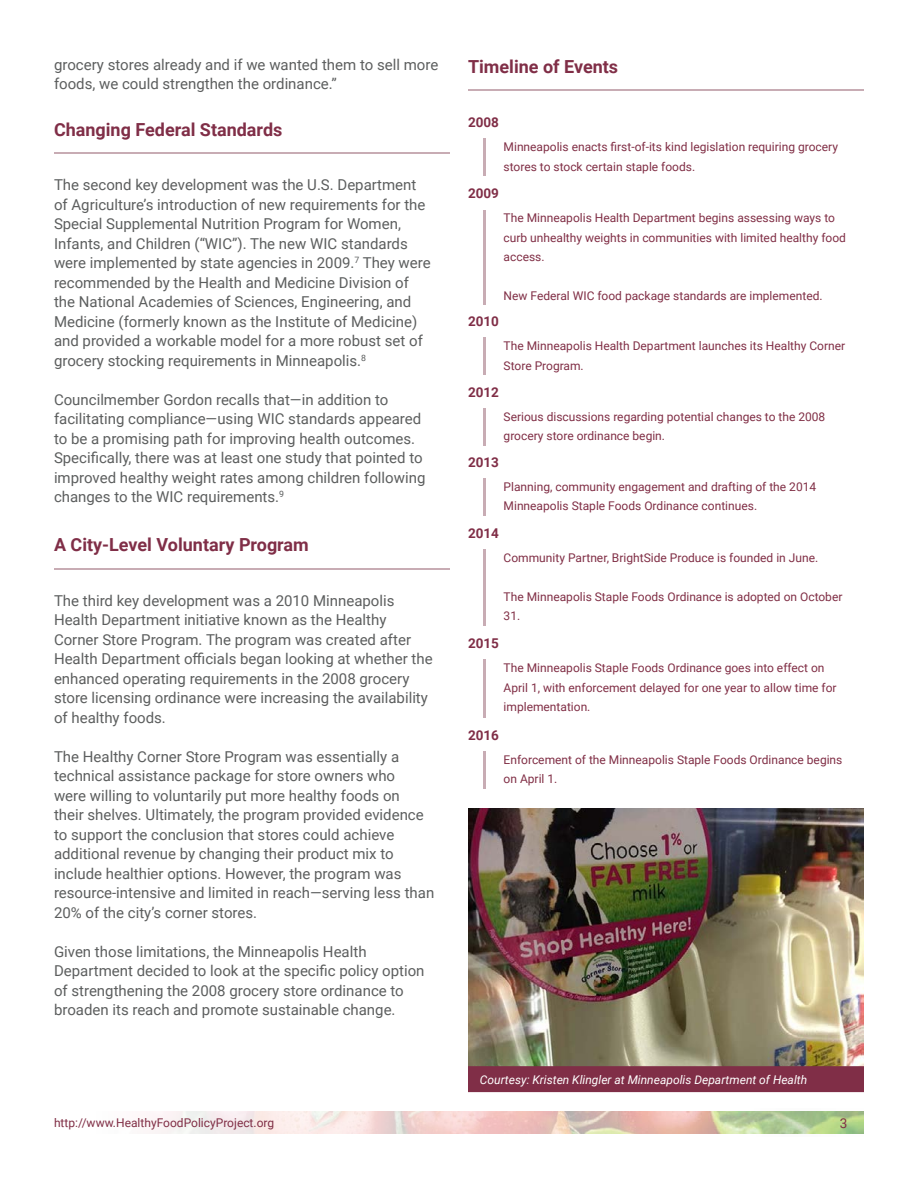
<style>
.page{position:relative;width:918px;height:1188px;background:#fff}
.page>*{position:absolute;margin:0;border:0;box-sizing:border-box;transform-origin:0 0}
.t1{font:700 18px "Roboto";color:#802e47}
.t2{font:15px/19.5px "Roboto";color:#5c5e5e}
.t3{font:700 13.5px "Roboto";color:#802e47}
.t4{font:13.5px "Roboto";color:#802e45}
.t5{font:12px/19.5px "Roboto";color:#802e45}
.t6{font:italic 12px "Roboto";color:#fff}
</style>
<div class="page">
<svg style="left:155px;top:1111px;width:709px;height:23px"></svg>
<hr style="left:54px;top:152px;width:396px;height:2px;background:#c8acb4">
<hr style="left:468px;top:89px;width:396px;height:2px;background:#c8acb4">
<hr style="left:483px;top:549px;width:3px;height:77px;background:#c8acb4">
<hr style="left:483px;top:751px;width:3px;height:38px;background:#c8acb4">
<hr style="left:54px;top:568px;width:396px;height:2px;background:#c8acb4">
<hr style="left:483px;top:139px;width:3px;height:37px;background:#c8acb4">
<hr style="left:483px;top:210px;width:3px;height:94px;background:#c8acb4">
<hr style="left:483px;top:338px;width:3px;height:37px;background:#c8acb4">
<hr style="left:483px;top:408px;width:3px;height:38px;background:#c8acb4">
<hr style="left:483px;top:478px;width:3px;height:37px;background:#c8acb4">
<hr style="left:483px;top:660px;width:3px;height:58px;background:#c8acb4">
<img style="left:468px;top:808px;width:396px;height:258px">
<div style="left:468px;top:1066px;width:396px;height:26px;background:#802e47;border:2px solid #802e47"></div>
<p class="t2" style="left:54px;top:54px;width:386px">grocery stores already and if we wanted them to sell more foods, we could strengthen the ordinance.”</p>
<p class="t1" style="left:54px;top:117px;width:230px">Changing Federal Standards</p>
<p class="t2" style="left:54px;top:175px;width:378px">The second key development was the U.S. Department of Agriculture’s introduction of new requirements for the Special Supplemental Nutrition Program for Women, Infants, and Children (“WIC”). The new WIC standards were implemented by state agencies in 2009.<sup>7</sup> They were recommended by the Health and Medicine Division of the National Academies of Sciences, Engineering, and Medicine (formerly known as the Institute of Medicine) and provided a workable model for a more robust set of grocery stocking requirements in Minneapolis.<sup>8</sup></p>
<p class="t2" style="left:54px;top:389px;width:373px">Councilmember Gordon recalls that—in addition to facilitating compliance—using WIC standards appeared to be a promising path for improving health outcomes.<br>Specifically, there was at least one study that pointed to improved healthy weight rates among children following changes to the WIC requirements.<sup>9</sup></p>
<p class="t1" style="left:54px;top:532px;width:256px">A City-Level Voluntary Program</p>
<p class="t2" style="left:54px;top:590px;width:380px">The third key development was a 2010 Minneapolis Health Department initiative known as the Healthy Corner Store Program. The program was created after Health Department officials began looking at whether the enhanced operating requirements in the 2008 grocery store licensing ordinance were increasing the availability of healthy foods.</p>
<p class="t2" style="left:54px;top:746px;width:382px">The Healthy Corner Store Program was essentially a technical assistance package for store owners who<br>were willing to voluntarily put more healthy foods on<br>their shelves. Ultimately, the program provided evidence to support the conclusion that stores could achieve additional revenue by changing their product mix to include healthier options. However, the program was resource-intensive and limited in reach—serving less than 20% of the city’s corner stores.</p>
<p class="t2" style="left:54px;top:941px;width:372px">Given those limitations, the Minneapolis Health Department decided to look at the specific policy option of strengthening the 2008 grocery store ordinance to broaden its reach and promote sustainable change.</p>
<p class="t1" style="left:468px;top:54px;width:152px">Timeline of Events</p>
<p class="t3" style="left:468px;top:113px;width:32px">2008</p>
<p class="t5" style="left:504px;top:137px;width:336px">Minneapolis enacts first-of-its kind legislation requiring grocery stores to stock certain staple foods.</p>
<p class="t3" style="left:468px;top:184px;width:32px">2009</p>
<p class="t5" style="left:504px;top:208px;width:344px">The Minneapolis Health Department begins assessing ways to curb unhealthy weights in communities with limited healthy food access.</p>
<p class="t5" style="left:504px;top:286px;width:321px">New Federal WIC food package standards are implemented.</p>
<p class="t3" style="left:468px;top:312px;width:32px">2010</p>
<p class="t5" style="left:504px;top:336px;width:343px">The Minneapolis Health Department launches its Healthy Corner<br>Store Program.</p>
<p class="t3" style="left:468px;top:382px;width:32px">2012</p>
<p class="t5" style="left:504px;top:406px;width:323px">Serious discussions regarding potential changes to the 2008 grocery store ordinance begin.</p>
<p class="t3" style="left:468px;top:452px;width:32px">2013</p>
<p class="t5" style="left:504px;top:476px;width:314px">Planning, community engagement and drafting of the 2014<br>Minneapolis Staple Foods Ordinance continues.</p>
<p class="t3" style="left:468px;top:523px;width:32px">2014</p>
<p class="t5" style="left:504px;top:547px;width:316px">Community Partner, BrightSide Produce is founded in June.</p>
<p class="t5" style="left:504px;top:586px;width:340px">The Minneapolis Staple Foods Ordinance is adopted on October<br>31.</p>
<p class="t3" style="left:468px;top:634px;width:32px">2015</p>
<p class="t5" style="left:504px;top:658px;width:334px">The Minneapolis Staple Foods Ordinance goes into effect on<br>April 1, with enforcement delayed for one year to allow time for implementation.</p>
<p class="t3" style="left:468px;top:726px;width:32px">2016</p>
<p class="t5" style="left:504px;top:749px;width:340px">Enforcement of the Minneapolis Staple Foods Ordinance begins on April 1.</p>
<p class="t6" style="left:480px;top:1071px;width:329px">Courtesy: Kristen Klingler at Minneapolis Department of Health</p>
<p class="t5" style="left:54px;top:1112px;width:222px">http://www.HealthyFoodPolicyProject.org</p>
<p class="t4" style="left:840px;top:1113px;width:9px">3</p>
</div>
